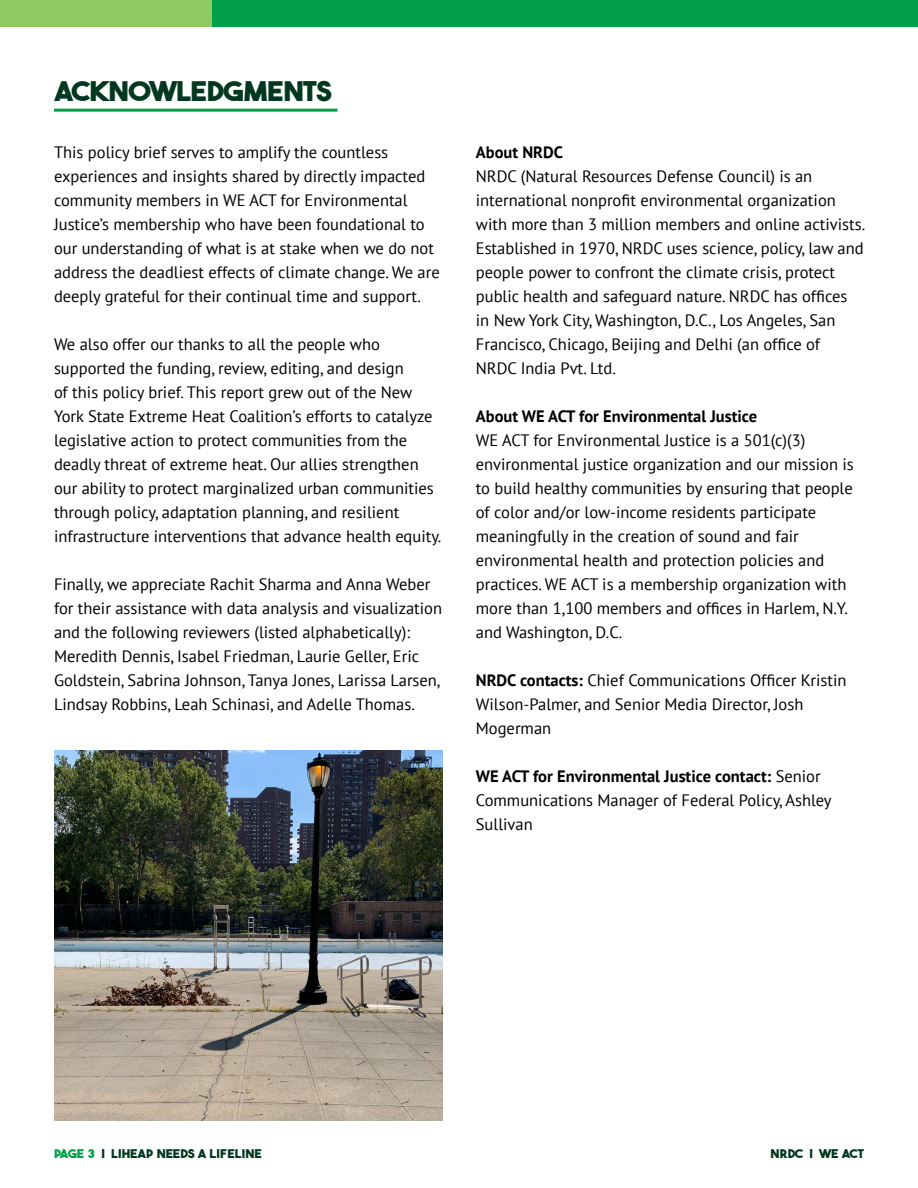
<style>
.page{position:relative;width:918px;height:1188px;background:#fff}
.page>*{position:absolute;margin:0;border:0;box-sizing:border-box;transform-origin:0 0}
.t1{font:700 27px "The Bold Font";letter-spacing:-.01em;color:#023820;scale:1.1 1}
.t2{font:16.5px/24px "PT Sans";color:#000}
.t3{font:700 16.5px "PT Sans";color:#000}
.t4{font:700 12px "The Bold Font";color:#023820;scale:1.1 1}
.s1{font-weight:700}
.s2{color:#019f4a}
</style>
<div class="page">
<svg style="left:0;top:0;width:918px;height:26px;background:#21a84f"></svg>
<img style="left:54px;top:751px;width:388px;height:369px">
<hr style="left:54px;top:109px;width:284px;height:3px;background:#019f4a">
<h1 class="t1" style="left:54px;top:75px;width:254px">ACKNOWLEDGMENTS</h1>
<p class="t2" style="left:54px;top:140px;width:387px">This policy brief serves to amplify the countless experiences and insights shared by directly impacted community members in WE ACT for Environmental Justice’s membership who have been foundational to our understanding of what is at stake when we do not address the deadliest effects of climate change. We are deeply grateful for their continual time and support.</p>
<p class="t2" style="left:54px;top:332px;width:389px">We also offer our thanks to all the people who supported the funding, review, editing, and design<br>of this policy brief. This report grew out of the New York State Extreme Heat Coalition’s efforts to catalyze legislative action to protect communities from the deadly threat of extreme heat. Our allies strengthen our ability to protect marginalized urban communities through policy, adaptation planning, and resilient infrastructure interventions that advance health equity.</p>
<p class="t2" style="left:54px;top:572px;width:390px">Finally, we appreciate Rachit Sharma and Anna Weber for their assistance with data analysis and visualization and the following reviewers (listed alphabetically):<br>Meredith Dennis, Isabel Friedman, Laurie Geller, Eric Goldstein, Sabrina Johnson, Tanya Jones, Larissa Larsen, Lindsay Robbins, Leah Schinasi, and Adelle Thomas.</p>
<p class="t3" style="left:476px;top:141px;width:89px">About NRDC</p>
<p class="t2" style="left:476px;top:164px;width:391px">NRDC (Natural Resources Defense Council) is an international nonprofit environmental organization with more than 3 million members and online activists.<br>Established in 1970, NRDC uses science, policy, law and people power to confront the climate crisis, protect public health and safeguard nature. NRDC has offices<br>in New York City, Washington, D.C., Los Angeles, San Francisco, Chicago, Beijing and Delhi (an office of NRDC India Pvt. Ltd.</p>
<p class="t3" style="left:476px;top:405px;width:283px">About WE ACT for Environmental Justice</p>
<p class="t2" style="left:476px;top:428px;width:379px">WE ACT for Environmental Justice is a 501(c)(3) environmental justice organization and our mission is to build healthy communities by ensuring that people of color and/or low-income residents participate meaningfully in the creation of sound and fair environmental health and protection policies and practices. WE ACT is a membership organization with more than 1,100 members and offices in Harlem, N.Y. and Washington, D.C.</p>
<p class="t2" style="left:476px;top:668px;width:372px"><span class="s1">NRDC contacts:</span> Chief Communications Officer Kristin<br>Wilson-Palmer, and Senior Media Director, Josh<br>Mogerman</p>
<p class="t2" style="left:476px;top:764px;width:357px"><span class="s1">WE ACT for Environmental Justice contact:</span> Senior<br>Communications Manager of Federal Policy, Ashley<br>Sullivan</p>
<p class="t4" style="left:54px;top:1147px;width:191px"><span class="s2">PAGE 3</span> | LIHEAP NEEDS A LIFELINE</p>
<p class="t4" style="left:771px;top:1147px;width:86px">NRDC | WE ACT</p>
</div>
